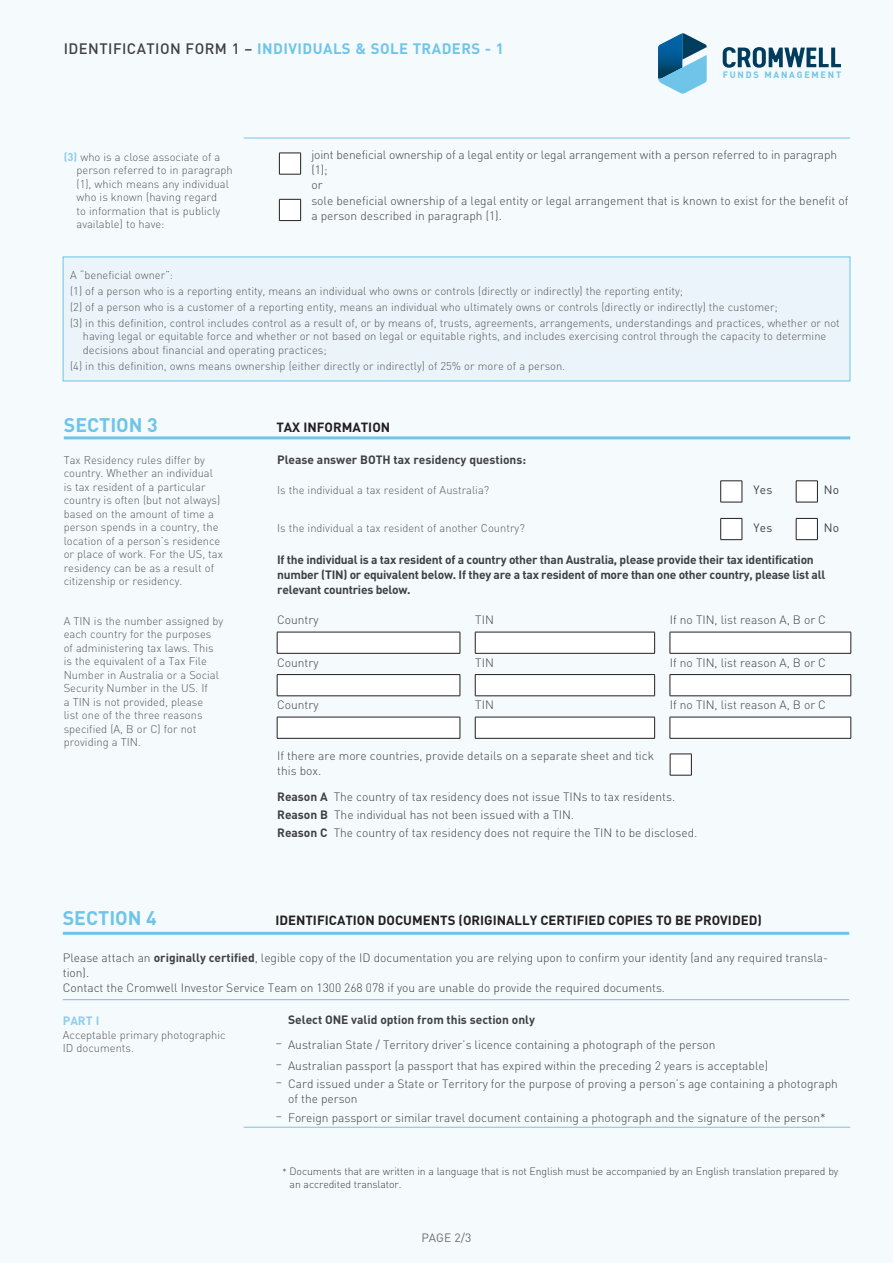
<style>
.page{position:relative;width:893px;height:1263px;background:#f5fafd}
.page>*{position:absolute;margin:0;border:0;box-sizing:border-box;transform-origin:0 0}
.t1{font:700 19.5px "DIN";color:#6fc5e9}
.t2{font:700 15px "DIN";letter-spacing:.03em;color:#6fc5e9}
.t3{font:700 13.2px "DIN";color:#231f20}
.t4{font:300 12px/15px "DIN";color:#404041}
.t5{font:700 12px/15px "DIN";letter-spacing:-.02em;color:#404041}
.t6{font:700 12px "DIN";color:#404041}
.t7{font:12px "DIN";letter-spacing:.025em;color:#404041}
.t8{font:12px "DIN";color:#6d6e70}
.t9{font:700 12px "DIN";color:#8eceec}
.t10{font:300 11.25px/13.5px "DIN";color:#58595b}
.t11{font:300 10.5px/13.5px "DIN";letter-spacing:-.01em;color:#404041}
.t12{font:700 9.15px "DIN";letter-spacing:.195em;color:#6fc5e9}
.s1{font-weight:500;color:#404041}
.s2{font-weight:700;color:#8eceec}
.s3{font-weight:700}
.s4{font-size:9px}
</style>
<div class="page">
<div style="left:63px;top:257px;width:787px;height:124px;background:#eaf4fa"></div>
<svg style="left:279px;top:153px;width:22px;height:22px"></svg>
<svg style="left:279px;top:199px;width:22px;height:22px"></svg>
<hr style="left:64px;top:436px;width:786px;height:3px;background:#6fc5e9">
<svg style="left:720px;top:481px;width:23px;height:22px"></svg>
<svg style="left:796px;top:481px;width:22px;height:22px"></svg>
<svg style="left:720px;top:518px;width:23px;height:22px"></svg>
<svg style="left:796px;top:518px;width:22px;height:22px"></svg>
<svg style="left:277px;top:632px;width:574px;height:106px;fill:#fff"></svg>
<svg style="left:277px;top:633px;width:1px;height:20px"></svg>
<svg style="left:460px;top:632px;width:1px;height:21px"></svg>
<svg style="left:475px;top:633px;width:1px;height:20px"></svg>
<svg style="left:654px;top:633px;width:1px;height:20px"></svg>
<svg style="left:670px;top:633px;width:1px;height:20px"></svg>
<hr style="left:277px;top:653px;width:183px;height:1px;background:#231f20">
<hr style="left:475px;top:653px;width:180px;height:1px;background:#231f20">
<hr style="left:670px;top:653px;width:181px;height:1px;background:#231f20">
<svg style="left:277px;top:675px;width:1px;height:21px"></svg>
<svg style="left:460px;top:675px;width:1px;height:21px"></svg>
<svg style="left:475px;top:675px;width:1px;height:21px"></svg>
<svg style="left:654px;top:675px;width:1px;height:21px"></svg>
<svg style="left:670px;top:675px;width:1px;height:21px"></svg>
<hr style="left:277px;top:696px;width:183px;height:1px;background:#231f20">
<hr style="left:475px;top:696px;width:180px;height:1px;background:#231f20">
<hr style="left:670px;top:696px;width:181px;height:1px;background:#231f20">
<svg style="left:850px;top:633px;width:1px;height:20px"></svg>
<svg style="left:850px;top:675px;width:1px;height:21px"></svg>
<hr style="left:277px;top:717px;width:183px;height:1px;background:#231f20">
<svg style="left:277px;top:717px;width:1px;height:21px"></svg>
<svg style="left:460px;top:717px;width:1px;height:21px"></svg>
<hr style="left:277px;top:738px;width:183px;height:1px;background:#231f20">
<hr style="left:475px;top:717px;width:180px;height:1px;background:#231f20">
<svg style="left:475px;top:717px;width:1px;height:21px"></svg>
<svg style="left:654px;top:717px;width:1px;height:21px"></svg>
<hr style="left:475px;top:738px;width:180px;height:1px;background:#231f20">
<hr style="left:670px;top:717px;width:181px;height:1px;background:#231f20">
<svg style="left:670px;top:717px;width:1px;height:21px"></svg>
<svg style="left:850px;top:717px;width:1px;height:21px"></svg>
<hr style="left:670px;top:738px;width:181px;height:1px;background:#231f20">
<hr style="left:277px;top:632px;width:183px;height:1px;background:#231f20">
<hr style="left:475px;top:632px;width:180px;height:1px;background:#231f20">
<hr style="left:670px;top:632px;width:181px;height:1px;background:#231f20">
<hr style="left:277px;top:674px;width:183px;height:1px;background:#231f20">
<hr style="left:475px;top:674px;width:180px;height:1px;background:#231f20">
<hr style="left:670px;top:674px;width:181px;height:1px;background:#231f20">
<svg style="left:670px;top:754px;width:22px;height:22px"></svg>
<hr style="left:63px;top:999px;width:786px;height:1px;background:#6fc5e9">
<hr style="left:63px;top:932px;width:786px;height:3px;background:#6fc5e9">
<hr style="left:244px;top:138px;width:606px;height:1px;background:#6fc5e9">
<hr style="left:244px;top:1127px;width:606px;height:1px;background:#6fc5e9">
<svg style="left:658px;top:33px;width:49px;height:61px"></svg>
<svg style="left:723px;top:47px;width:118px;height:21px"></svg>
<h2 class="t2" style="left:64px;top:43px;width:442px"><span class="s1">IDENTIFICATION FORM 1 –</span> INDIVIDUALS &amp; SOLE TRADERS - 1</h2>
<p class="t12" style="left:723px;top:71px;width:120px">FUNDS MANAGEMENT</p>
<p class="t10" style="left:77px;top:151px;width:158px;text-indent:-13px"><span class="s2">(3)</span> who is a close associate of a person referred to in paragraph (1), which means any individual who is known (having regard<br>to information that is publicly available) to have:</p>
<p class="t4" style="left:311px;top:148px;width:527px">joint beneficial ownership of a legal entity or legal arrangement with a person referred to in paragraph (1);<br>or</p>
<p class="t4" style="left:311px;top:195px;width:538px">sole beneficial ownership of a legal entity or legal arrangement that is known to exist for the benefit of a person described in paragraph (1).</p>
<p class="t10" style="left:70px;top:268px;width:771px;line-height:16px">A “beneficial owner”:<br>(1) of a person who is a reporting entity, means an individual who owns or controls (directly or indirectly) the reporting entity;<br>(2) of a person who is a customer of a reporting entity, means an individual who ultimately owns or controls (directly or indirectly) the customer;<br>(3) in this definition, control includes control as a result of, or by means of, trusts, agreements, arrangements, understandings and practices, whether or not</p>
<p class="t10" style="left:83px;top:331px;width:745px">having legal or equitable force and whether or not based on legal or equitable rights, and includes exercising control through the capacity to determine decisions about financial and operating practices;</p>
<p class="t10" style="left:70px;top:360px;width:496px">(4) in this definition, owns means ownership (either directly or indirectly) of 25% or more of a person.</p>
<h1 class="t1" style="left:64px;top:418px;width:95px">SECTION 3</h1>
<p class="t3" style="left:276px;top:422px;width:115px">TAX INFORMATION</p>
<p class="t10" style="left:64px;top:454px;width:161px">Tax Residency rules differ by country. Whether an individual is tax resident of a particular country is often (but not always) based on the amount of time a person spends in a country, the location of a person’s residence or place of work. For the US, tax residency can be as a result of citizenship or residency.</p>
<p class="t6" style="left:277px;top:455px;width:250px">Please answer BOTH tax residency questions:</p>
<p class="t10" style="left:277px;top:485px;width:214px">Is the individual a tax resident of Australia?</p>
<p class="t7" style="left:753px;top:483px;width:21px">Yes</p>
<p class="t7" style="left:824px;top:483px;width:17px">No</p>
<p class="t10" style="left:277px;top:522px;width:249px">Is the individual a tax resident of another Country?</p>
<p class="t7" style="left:753px;top:521px;width:21px">Yes</p>
<p class="t7" style="left:824px;top:521px;width:17px">No</p>
<p class="t5" style="left:277px;top:553px;width:550px">If the individual is a tax resident of a country other than Australia, please provide their tax identification number (TIN) or equivalent below. If they are a tax resident of more than one other country, please list all relevant countries below.</p>
<p class="t10" style="left:64px;top:615px;width:161px">A TIN is the number assigned by each country for the purposes<br>of administering tax laws. This is the equivalent of a Tax File<br>Number in Australia or a Social<br>Security Number in the US. If<br>a TIN is not provided, please<br>list one of the three reasons specified (A, B or C) for not providing a TIN.</p>
<p class="t4" style="left:277px;top:614px;width:43px">Country</p>
<p class="t4" style="left:475px;top:614px;width:20px">TIN</p>
<p class="t4" style="left:670px;top:614px;width:158px">If no TIN, list reason A, B or C</p>
<p class="t4" style="left:277px;top:656px;width:43px">Country</p>
<p class="t4" style="left:475px;top:656px;width:20px">TIN</p>
<p class="t4" style="left:670px;top:656px;width:158px">If no TIN, list reason A, B or C</p>
<p class="t4" style="left:277px;top:699px;width:43px">Country</p>
<p class="t4" style="left:475px;top:699px;width:20px">TIN</p>
<p class="t4" style="left:670px;top:699px;width:158px">If no TIN, list reason A, B or C</p>
<p class="t4" style="left:277px;top:750px;width:378px">If there are more countries, provide details on a separate sheet and tick this box.</p>
<p class="t4" style="left:277px;top:789px;width:422px;line-height:18px"><span class="s3">Reason A</span> The country of tax residency does not issue TINs to tax residents.<br><span class="s3">Reason B</span> The individual has not been issued with a TIN.<br><span class="s3">Reason C</span> The country of tax residency does not require the TIN to be disclosed.</p>
<h1 class="t1" style="left:63px;top:911px;width:95px">SECTION 4</h1>
<p class="t3" style="left:275px;top:916px;width:488px">IDENTIFICATION DOCUMENTS (ORIGINALLY CERTIFIED COPIES TO BE PROVIDED)</p>
<p class="t4" style="left:63px;top:951px;width:767px">Please attach an <span class="s3">originally certified</span>, legible copy of the ID documentation you are relying upon to confirm your identity (and any required transla&shy;tion).<br>Contact the Cromwell Investor Service Team on 1300 268 078 if you are unable do provide the required documents.</p>
<p class="t9" style="left:63px;top:1017px;width:38px">PART I</p>
<p class="t10" style="left:63px;top:1029px;width:164px">Acceptable primary photographic<br>ID documents.</p>
<p class="t6" style="left:288px;top:1016px;width:248px">Select ONE valid option from this section only</p>
<p class="t4" style="left:276px;top:1038px;width:441px">– Australian State / Territory driver’s licence containing a photograph of the person</p>
<p class="t4" style="left:276px;top:1060px;width:494px">– Australian passport (a passport that has expired within the preceding 2 years is acceptable)</p>
<p class="t4" style="left:288px;top:1078px;width:551px;text-indent:-12px">– Card issued under a State or Territory for the purpose of proving a person’s age containing a photograph of the person</p>
<p class="t4" style="left:276px;top:1112px;width:551px">– Foreign passport or similar travel document containing a photograph and the signature of the person*</p>
<p class="t11" style="left:290px;top:1166px;width:550px;text-indent:-7px"><span class="s4">*</span> Documents that are written in a language that is not English must be accompanied by an English translation prepared by an accredited translator.</p>
<p class="t8" style="left:421px;top:1230px;width:51px">PAGE 2/3</p>
</div>
